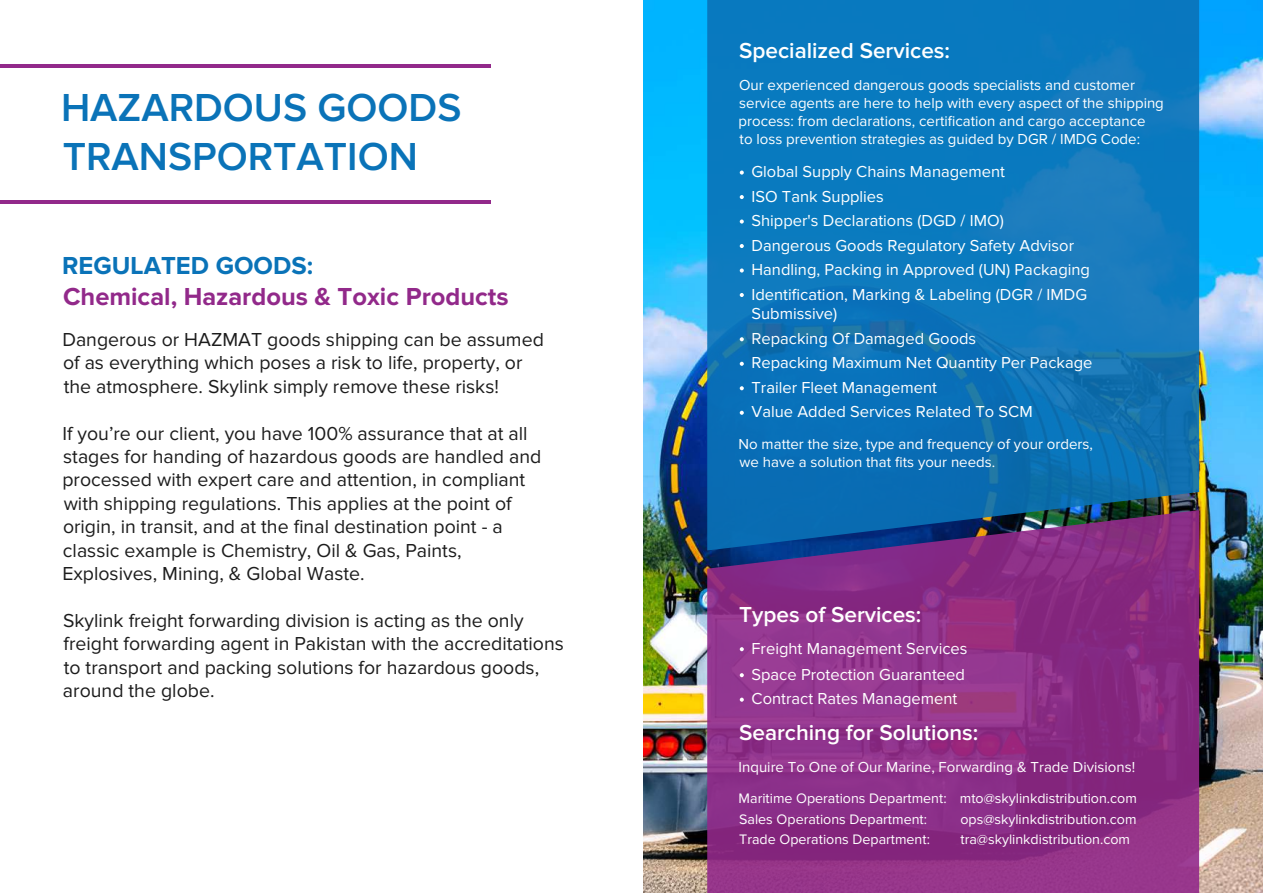
<style>
.page{position:relative;width:1263px;height:893px;background:#fff}
.page>*{position:absolute;margin:0;border:0;box-sizing:border-box;transform-origin:0 0}
.t1{font:600 40.5px/48.6px "Proxima Nova";color:#0a73b8}
.t2{font:700 25.5px "Proxima Nova";color:#92298a}
.t3{font:700 25.5px "Proxima Nova";color:#0a73b8}
.t4{font:600 22.5px "Proxima Nova";color:#fff}
.t5{font:19.5px/23.4px "Proxima Nova";color:#1c1c1c}
.t6{font:16.5px/24.5px "Proxima Nova";color:#fff}
.t7{font:15px/18px "Proxima Nova";color:#fff}
.t8{font:14.25px/20.7px "Proxima Nova";color:#fff}
</style>
<div class="page">
<img style="left:643px;top:0;width:620px;height:893px">
<hr style="left:0;top:201px;width:490px;height:3px;background:#92298a">
<hr style="left:0;top:64px;width:490px;height:3px;background:#92298a">
<svg style="left:707px;top:0;width:492px;height:510px;background:#0d76ba"></svg>
<svg style="left:707px;top:510px;width:492px;height:383px;background:#823086"></svg>
<svg style="left:740px;top:647px;width:4px;height:4px"></svg>
<svg style="left:740px;top:673px;width:4px;height:4px"></svg>
<svg style="left:740px;top:698px;width:4px;height:4px"></svg>
<svg style="left:740px;top:171px;width:4px;height:4px"></svg>
<svg style="left:740px;top:195px;width:4px;height:4px"></svg>
<svg style="left:740px;top:219px;width:4px;height:5px"></svg>
<svg style="left:740px;top:244px;width:4px;height:4px"></svg>
<svg style="left:740px;top:268px;width:4px;height:5px"></svg>
<svg style="left:740px;top:293px;width:4px;height:4px"></svg>
<svg style="left:740px;top:337px;width:4px;height:4px"></svg>
<svg style="left:740px;top:362px;width:4px;height:4px"></svg>
<svg style="left:740px;top:386px;width:4px;height:4px"></svg>
<svg style="left:740px;top:411px;width:4px;height:4px"></svg>
<p class="t4" style="left:739px;top:38px;width:212px">Specialized Services:</p>
<p class="t7" style="left:739px;top:76px;width:427px">Our experienced dangerous goods specialists and customer service agents are here to help with every aspect of the shipping process: from declarations, certification and cargo acceptance<br>to loss prevention strategies as guided by DGR / IMDG Code:</p>
<h1 class="t1" style="left:61px;top:84px;width:402px">HAZARDOUS GOODS<br>TRANSPORTATION</h1>
<p class="t6" style="left:751px;top:160px;width:340px">Global Supply Chains Management<br>ISO Tank Supplies<br>Shipper's Declarations (DGD / IMO)<br>Dangerous Goods Regulatory Safety Advisor Handling, Packing in Approved (UN) Packaging Identification, Marking &amp; Labeling (DGR / IMDG</p>
<p class="t6" style="left:751px;top:302px;width:87px">Submissive)</p>
<h2 class="t3" style="left:62px;top:254px;width:252px">REGULATED GOODS:</h2>
<h2 class="t2" style="left:63px;top:284px;width:447px">Chemical, Hazardous &amp; Toxic Products</h2>
<p class="t5" style="left:62px;top:328px;width:483px">Dangerous or HAZMAT goods shipping can be assumed of as everything which poses a risk to life, property, or the atmosphere. Skylink simply remove these risks!</p>
<p class="t5" style="left:62px;top:422px;width:480px">If you’re our client, you have 100% assurance that at all stages for handing of hazardous goods are handled and processed with expert care and attention, in compliant with shipping regulations. This applies at the point of origin, in transit, and at the final destination point - a classic example is Chemistry, Oil &amp; Gas, Paints, Explosives, Mining, &amp; Global Waste.</p>
<p class="t5" style="left:63px;top:609px;width:502px">Skylink freight forwarding division is acting as the only freight forwarding agent in Pakistan with the accreditations to transport and packing solutions for hazardous goods, around the globe.</p>
<p class="t4" style="left:739px;top:602px;width:184px">Types of Services:</p>
<p class="t6" style="left:751px;top:326px;width:342px">Repacking Of Damaged Goods<br>Repacking Maximum Net Quantity Per Package Trailer Fleet Management<br>Value Added Services Related To SCM</p>
<p class="t7" style="left:738px;top:436px;width:356px">No matter the size, type and frequency of your orders, we have a solution that fits your needs.</p>
<p class="t6" style="left:751px;top:636px;width:217px;line-height:26px">Freight Management Services<br>Space Protection Guaranteed</p>
<p class="t6" style="left:751px;top:687px;width:207px">Contract Rates Management</p>
<p class="t4" style="left:739px;top:719px;width:241px">Searching for Solutions:</p>
<p class="t7" style="left:738px;top:758px;width:398px">Inquire To One of Our Marine, Forwarding &amp; Trade Divisions!</p>
<p class="t8" style="left:739px;top:788px;width:209px">Maritime Operations Department:<br>Sales Operations Department:<br>Trade Operations Department:</p>
<p class="t8" style="left:960px;top:788px;width:179px;text-align:justify">mto@skylinkdistribution.com ops@skylinkdistribution.com tra@skylinkdistribution.com</p>
</div>
